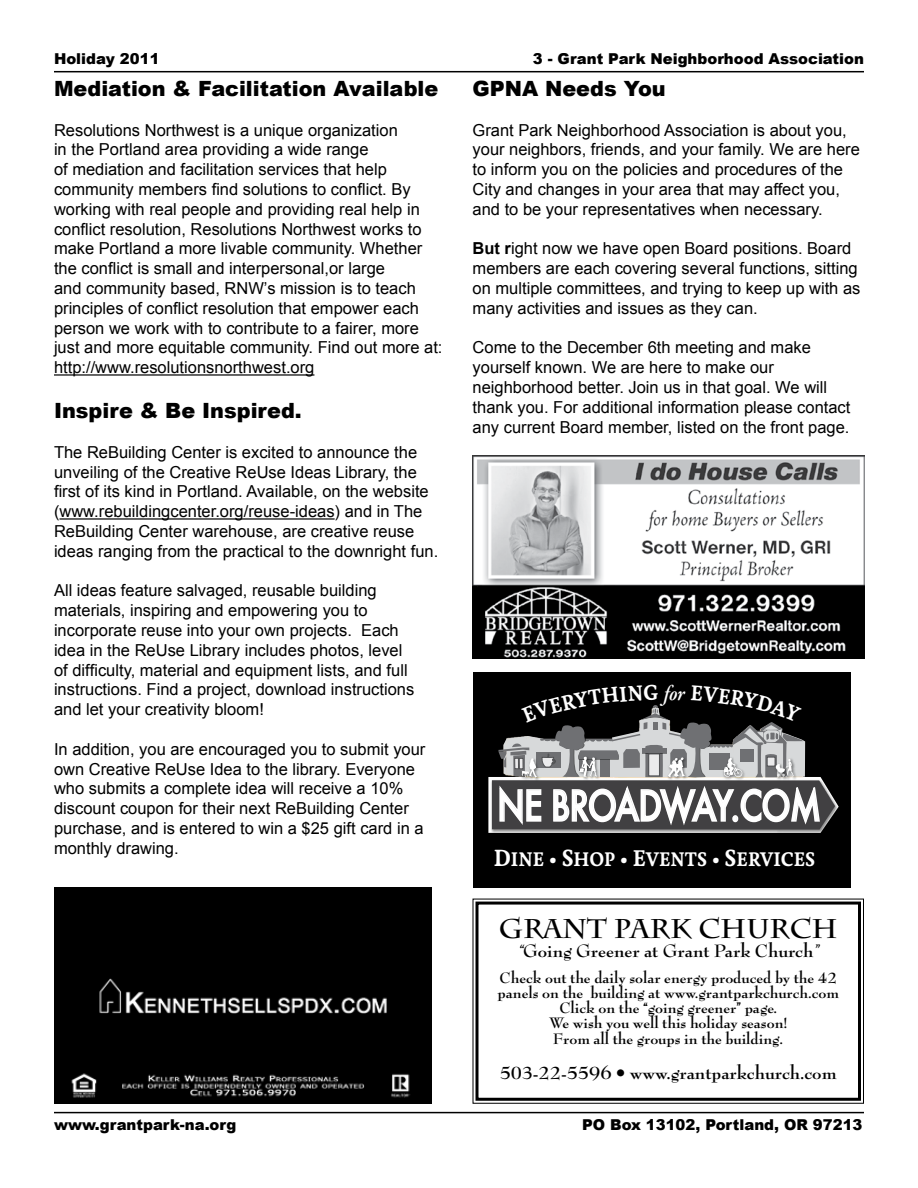
<style>
.page{position:relative;width:918px;height:1188px;background:#fff}
.page>*{position:absolute;margin:0;border:0;box-sizing:border-box;transform-origin:0 0}
.t1{font:500 41.1px "Futura";letter-spacing:-.035em;color:#fff;scale:.79 1}
.t2{font:700 27px "Charlemagne Std";color:#000}
.t3{font:italic 600 21.75px "Garamond Premr Pro";color:#fff;scale:.89 1}
.t4{font:900 21px "Arial";color:#000}
.t5{font:700 20.1px "Livory";color:#fff;scale:.89 1}
.t6{font:700 19.5px "Bernhard Modern Std";color:#000}
.t7{font:16.5px/19.8px "Arial";color:#000}
.t8{font:700 16.5px/15px "Bernhard Modern Std";color:#000;text-align:center}
.t9{font:900 15px "Arial";color:#000}
.s1{font-weight:700}
.s2{font-size:23.85px}
.s3{font-size:23.25px}
.s4{font-weight:400;font-style:italic}
</style>
<div class="page">
<hr style="left:54px;top:1112px;width:810px;height:1px;background:#000">
<hr style="left:54px;top:71px;width:810px;height:1px;background:#000">
<div style="left:473px;top:672px;width:378px;height:216px;background:#000"></div>
<img style="left:472px;top:455px;width:392px;height:204px">
<img style="left:54px;top:888px;width:378px;height:216px">
<svg style="left:472px;top:898px;width:392px;height:206px"></svg>
<div style="left:476px;top:902px;width:385px;height:199px;border:3px solid #000"></div>
<hr style="left:54px;top:374px;width:260px;height:2px;background:#000">
<hr style="left:59px;top:518px;width:276px;height:2px;background:#000">
<svg style="left:488px;top:705px;width:351px;height:128px"></svg>
<p class="t9" style="left:54px;top:48px;width:107px">Holiday 2011</p>
<p class="t9" style="left:533px;top:48px;width:333px">3 - Grant Park Neighborhood Association</p>
<p class="t4" style="left:54px;top:73px;width:386px">Mediation &amp; Facilitation Available</p>
<p class="t7" style="left:54px;top:120px;width:390px">Resolutions Northwest is a unique organization<br>in the Portland area providing a wide range<br>of mediation and facilitation services that help community members find solutions to conflict. By working with real people and providing real help in conflict resolution, Resolutions Northwest works to make Portland a more livable community. Whether the conflict is small and interpersonal,or large<br>and community based, RNW’s mission is to teach principles of conflict resolution that empower each person we work with to contribute to a fairer, more just and more equitable community. Find out more at: http://www.resolutionsnorthwest.org</p>
<p class="t4" style="left:54px;top:395px;width:249px">Inspire &amp; Be Inspired.</p>
<p class="t7" style="left:54px;top:442px;width:386px">The ReBuilding Center is excited to announce the unveiling of the Creative ReUse Ideas Library, the first of its kind in Portland. Available, on the website (www.rebuildingcenter.org/reuse-ideas) and in The ReBuilding Center warehouse, are creative reuse ideas ranging from the practical to the downright fun.</p>
<p class="t7" style="left:54px;top:581px;width:362px">All ideas feature salvaged, reusable building materials, inspiring and empowering you to incorporate reuse into your own projects. Each idea in the ReUse Library includes photos, level of difficulty, material and equipment lists, and full instructions. Find a project, download instructions and let your creativity bloom!</p>
<p class="t7" style="left:54px;top:739px;width:373px">In addition, you are encouraged you to submit your own Creative ReUse Idea to the library. Everyone who submits a complete idea will receive a 10% discount coupon for their next ReBuilding Center purchase, and is entered to win a $25 gift card in a monthly drawing.</p>
<p class="t4" style="left:473px;top:73px;width:195px">GPNA Needs You</p>
<p class="t7" style="left:473px;top:120px;width:389px">Grant Park Neighborhood Association is about you, your neighbors, friends, and your family. We are here to inform you on the policies and procedures of the City and changes in your area that may affect you, and to be your representatives when necessary.</p>
<p class="t7" style="left:473px;top:239px;width:389px"><span class="s1">But r</span>ight now we have open Board positions. Board members are each covering several functions, sitting on multiple committees, and trying to keep up with as many activities and issues as they can.</p>
<p class="t7" style="left:473px;top:338px;width:379px">Come to the December 6th meeting and make yourself known. We are here to make our neighborhood better. Join us in that goal. We will thank you. For additional information please contact any current Board member, listed on the front page.</p>
<h3 class="t3" style="left:664px;top:679px;width:7px">f</h3>
<h1 class="t1" style="left:497px;top:777px;width:412px">NE BROADWAY.COM</h1>
<p class="t5" style="left:494px;top:847px;width:363px"><span class="s2">D</span>INE • <span class="s2">S</span>HOP • <span class="s3">E</span>VENTS • <span class="s2">S</span>ERVICES</p>
<h2 class="t2" style="left:499px;top:913px;width:341px">GRANT PARK CHURCH</h2>
<p class="t6" style="left:518px;top:941px;width:302px"><span class="s4">“</span>Going Greener at Grant Park Church<span class="s4">”</span></p>
<p class="t8" style="left:498px;top:971px;width:343px">Check out the daily solar energy produced by the 42 panels on the building at www.grantparkchurch.com Click on the “going greener” page.<br>We wish you well this holiday season!</p>
<p class="t8" style="left:553px;top:1032px;width:232px">From all the groups in the building.</p>
<p class="t6" style="left:500px;top:1062px;width:338px">503-22-5596 • www.grantparkchurch.com</p>
<p class="t9" style="left:54px;top:1113px;width:184px">www.grantpark-na.org</p>
<p class="t9" style="left:582px;top:1113px;width:282px">PO Box 13102, Portland, OR 97213</p>
</div>
